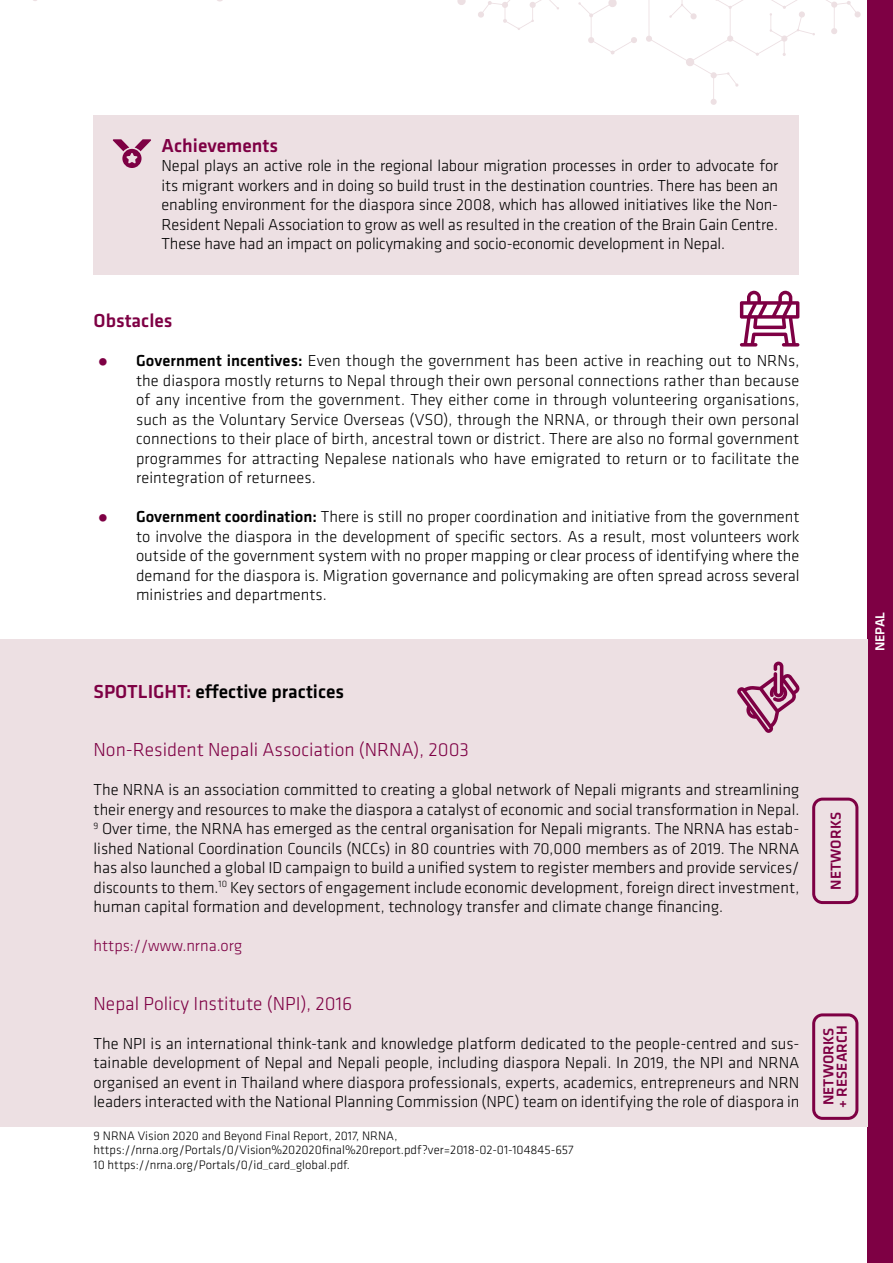
<style>
.page{position:relative;width:893px;height:1263px;background:#fff}
.page>*{position:absolute;margin:0;border:0;box-sizing:border-box;transform-origin:0 0}
.t1{font:300 19.5px "Klavika";color:#7e0044}
.t2{font:500 19.5px "Klavika";color:#000}
.t3{font:500 19.5px "Klavika";color:#7e0044}
.t4{font:300 16.5px/19.5px "Klavika";color:#000;text-align:justify}
.t5{font:300 16.5px "Klavika";color:#7e0044}
.t6{font:500 15px/13.5px "Klavika";color:#7e0044}
.t7{font:500 13.5px "Klavika";color:#fff}
.t8{font:300 12.75px/13.5px "Klavika";color:#000}
.s1{color:#7e0044}
.s2{font-weight:500}
</style>
<div class="page">
<div style="left:867px;top:0;width:26px;height:1263px;background:#7e0044"></div>
<svg style="left:578px;top:0;width:59px;height:55px"></svg>
<svg style="left:457px;top:0;width:102px;height:30px"></svg>
<svg style="left:646px;top:0;width:215px;height:105px"></svg>
<div style="left:0;top:639px;width:867px;height:488px;background:#ede0e3"></div>
<div style="left:94px;top:116px;width:705px;height:62px;background:#ede0e3"></div>
<div style="left:94px;top:137px;width:705px;height:137px;background:#ede0e3"></div>
<svg style="left:740px;top:290px;width:59px;height:57px"></svg>
<svg style="left:737px;top:661px;width:63px;height:72px"></svg>
<svg style="left:812px;top:798px;width:46px;height:106px"></svg>
<svg style="left:113px;top:139px;width:38px;height:29px"></svg>
<svg style="left:812px;top:1013px;width:46px;height:107px"></svg>
<p class="t3" style="left:162px;top:132px;width:118px">Achievements</p>
<p class="t4" style="left:162px;top:156px;width:618px">Nepal plays an active role in the regional labour migration processes in order to advocate for its migrant workers and in doing so build trust in the destination countries. There has been an enabling environment for the diaspora since 2008, which has allowed initiatives like the Non-Resident Nepali Association to grow as well as resulted in the creation of the Brain Gain Centre.<br>These have had an impact on policymaking and socio-economic development in Nepal.</p>
<p class="t3" style="left:94px;top:307px;width:81px">Obstacles</p>
<p class="t4" style="left:136px;top:351px;width:665px;text-indent:-43px"><span class="s1">•</span> <span class="s2">Government incentives:</span> Even though the government has been active in reaching out to NRNs, the diaspora mostly returns to Nepal through their own personal connections rather than because of any incentive from the government. They either come in through volunteering organisations, such as the Voluntary Service Overseas (VSO), through the NRNA, or through their own personal connections to their place of birth, ancestral town or district. There are also no formal government programmes for attracting Nepalese nationals who have emigrated to return or to facilitate the reintegration of returnees.</p>
<p class="t4" style="left:136px;top:507px;width:665px;text-indent:-43px"><span class="s1">•</span> <span class="s2">Government coordination:</span> There is still no proper coordination and initiative from the government to involve the diaspora in the development of specific sectors. As a result, most volunteers work outside of the government system with no proper mapping or clear process of identifying where the demand for the diaspora is. Migration governance and policymaking are often spread across several ministries and departments.</p>
<p class="t2" style="left:94px;top:678px;width:252px"><span class="s1">SPOTLIGHT:</span> effective practices</p>
<p class="t1" style="left:94px;top:738px;width:377px">Non-Resident Nepali Association (NRNA), 2003</p>
<p class="t4" style="left:94px;top:780px;width:707px">The NRNA is an association committed to creating a global network of Nepali migrants and streamlining their energy and resources to make the diaspora a catalyst of economic and social transformation in Nepal.<br><sup>9</sup> Over time, the NRNA has emerged as the central organisation for Nepali migrants. The NRNA has estab&shy;lished National Coordination Councils (NCCs) in 80 countries with 70,000 members as of 2019. The NRNA has also launched a global ID campaign to build a unified system to register members and provide services/ discounts to them.<sup>10</sup> Key sectors of engagement include economic development, foreign direct investment, human capital formation and development, technology transfer and climate change financing.</p>
<p class="t5" style="left:94px;top:936px;width:150px">https://www.nrna.org</p>
<p class="t1" style="left:94px;top:991px;width:260px">Nepal Policy Institute (NPI), 2016</p>
<p class="t4" style="left:94px;top:1033px;width:707px">The NPI is an international think-tank and knowledge platform dedicated to the people-centred and sus&shy;tainable development of Nepal and Nepali people, including diaspora Nepali. In 2019, the NPI and NRNA organised an event in Thailand where diaspora professionals, experts, academics, entrepreneurs and NRN leaders interacted with the National Planning Commission (NPC) team on identifying the role of diaspora in</p>
<p class="t8" style="left:94px;top:1129px;width:482px">9 NRNA Vision 2020 and Beyond Final Report, 2017, NRNA, https://nrna.org/Portals/0/Vision%202020final%20report.pdf?ver=2018-02-01-104845-657</p>
<p class="t8" style="left:94px;top:1158px;width:258px">10 https://nrna.org/Portals/0/id_card_global.pdf.</p>
<p class="t6" style="left:829px;top:889px;width:79px;rotate:-90deg">NETWORKS</p>
<p class="t6" style="left:821px;top:1108px;width:84px;rotate:-90deg">NETWORKS + RESEARCH</p>
<p class="t7" style="left:871px;top:651px;width:41px;rotate:-90deg">NEPAL</p>
</div>
